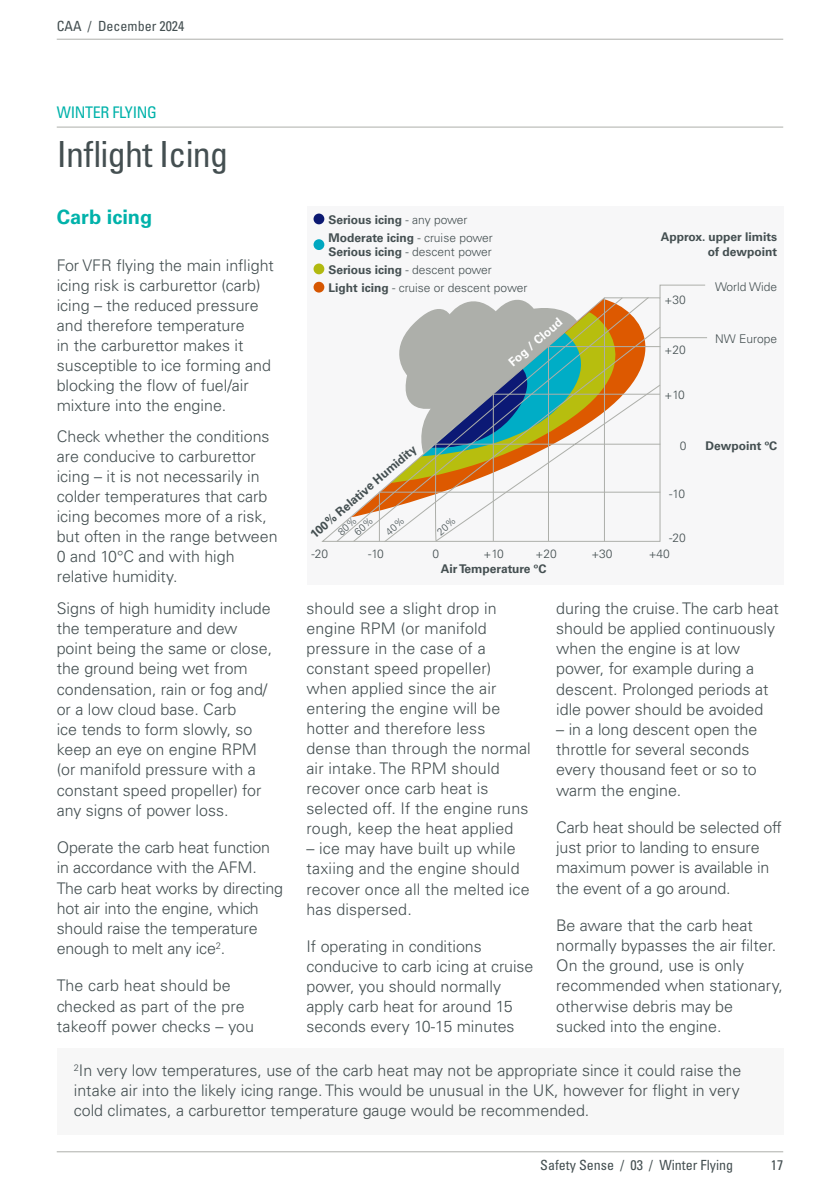
<style>
.page{position:relative;width:840px;height:1191px;background:#fff}
.page>*{position:absolute;margin:0;border:0;box-sizing:border-box;transform-origin:0 0}
.t1{font:condensed 36px "Univers LT Std";letter-spacing:-.02em;color:#444f51}
.t2{font:700 20px "Univers LT Std";color:#00b2aa}
.t3{font:300 16px/20px "Univers LT Std";color:#444f51}
.t4{font:condensed 16px "Univers LT Std";letter-spacing:-.02em;color:#00b2aa}
.t5{font:condensed 14px "Univers LT Std";color:#444f51}
.t6{font:300 12px/18px "Univers LT Std";color:#444f51}
.t7{font:700 12px/14.8px "Univers LT Std";color:#444f51;text-align:right}
.t8{font:700 12px "Univers LT Std";color:#fff}
.t9{font:300 10px/10.8px "Univers LT Std";color:#444f51}
.s1{font-weight:300}
.s2{font-weight:700}
</style>
<div class="page">
<hr style="left:57px;top:127px;width:725px;height:1px;background:#adafaa">
<div style="left:57px;top:1047px;width:726px;height:87px;background:#f7f7f7"></div>
<img style="left:313px;top:213px;width:395px;height:329px">
<hr style="left:57px;top:1151px;width:725px;height:1px;background:#adafaa">
<hr style="left:57px;top:39px;width:725px;height:1px;background:#adafaa">
<svg style="left:378px;top:284px;width:327px;height:258px"></svg>
<p class="t5" style="left:57px;top:17px;width:129px">CAA / December 2024</p>
<p class="t4" style="left:57px;top:102px;width:102px">WINTER FLYING</p>
<h1 class="t1" style="left:57px;top:132px;width:173px">Inflight Icing</h1>
<p class="t2" style="left:57px;top:205px;width:97px">Carb icing</p>
<p class="t3" style="left:57px;top:255px;width:218px">For VFR flying the main inflight icing risk is carburettor (carb) icing – the reduced pressure and therefore temperature<br>in the carburettor makes it susceptible to ice forming and blocking the flow of fuel/air mixture into the engine.</p>
<p class="t3" style="left:57px;top:426px;width:222px">Check whether the conditions are conducive to carburettor icing – it is not necessarily in colder temperatures that carb icing becomes more of a risk, but often in the range between<br>0 and 10°C and with high relative humidity.</p>
<p class="t3" style="left:57px;top:598px;width:217px">Signs of high humidity include the temperature and dew point being the same or close, the ground being wet from condensation, rain or fog and/ or a low cloud base. Carb<br>ice tends to form slowly, so keep an eye on engine RPM (or manifold pressure with a constant speed propeller) for any signs of power loss.</p>
<p class="t3" style="left:57px;top:837px;width:228px">Operate the carb heat function in accordance with the AFM.<br>The carb heat works by directing hot air into the engine, which should raise the temperature enough to melt any ice<sup>2</sup>.</p>
<p class="t3" style="left:57px;top:975px;width:199px">The carb heat should be checked as part of the pre takeoff power checks – you</p>
<p class="t7" style="left:328px;top:210px;width:166px;line-height:18px;text-align:left">Serious icing <span class="s1">- any power<br></span>Moderate icing <span class="s1">- cruise power</span></p>
<p class="t6" style="left:328px;top:242px;width:200px"><span class="s2">Serious icing</span> - descent power<br><span class="s2">Serious icing</span> - descent power<br><span class="s2">Light icing</span> - cruise or descent power</p>
<p class="t7" style="left:660px;top:229px;width:118px">Approx. upper limits of dewpoint</p>
<p class="t6" style="left:714px;top:277px;width:64px">World Wide</p>
<p class="t6" style="left:664px;top:290px;width:23px">+30</p>
<p class="t8" style="left:505px;top:358px;width:68px;rotate:-41deg">Fog / Cloud</p>
<p class="t6" style="left:714px;top:329px;width:64px">NW Europe</p>
<p class="t6" style="left:664px;top:341px;width:23px">+20</p>
<p class="t6" style="left:664px;top:386px;width:22px">+10</p>
<p class="t7" style="left:705px;top:438px;width:73px">Dewpoint ºC</p>
<p class="t6" style="left:679px;top:436px;width:8px">0</p>
<p class="t7" style="left:307px;top:530px;width:137px;rotate:-41deg">100% Relative Humidity</p>
<p class="t6" style="left:669px;top:485px;width:17px">-10</p>
<p class="t9" style="left:345px;top:521px;width:23px;text-indent:-12px;rotate:-41deg">80%<br>60%</p>
<p class="t6" style="left:669px;top:529px;width:18px">-20</p>
<p class="t6" style="left:432px;top:545px;width:8px">0</p>
<p class="t6" style="left:535px;top:545px;width:23px">+20</p>
<p class="t6" style="left:591px;top:545px;width:23px">+30</p>
<p class="t6" style="left:648px;top:545px;width:23px">+40</p>
<p class="t6" style="left:483px;top:545px;width:22px">+10</p>
<p class="t7" style="left:440px;top:561px;width:107px">Air Temperature ºC</p>
<p class="t6" style="left:311px;top:545px;width:18px">-20</p>
<p class="t6" style="left:368px;top:545px;width:17px">-10</p>
<p class="t3" style="left:556px;top:598px;width:224px">during the cruise. The carb heat should be applied continuously when the engine is at low power, for example during a descent. Prolonged periods at idle power should be avoided</p>
<p class="t3" style="left:556px;top:719px;width:202px">– in a long descent open the throttle for several seconds every thousand feet or so to warm the engine.</p>
<p class="t3" style="left:556px;top:817px;width:227px">Carb heat should be selected off just prior to landing to ensure maximum power is available in the event of a go around.</p>
<p class="t3" style="left:556px;top:915px;width:228px">Be aware that the carb heat normally bypasses the air filter.<br>On the ground, use is only recommended when stationary, otherwise debris may be sucked into the engine.</p>
<p class="t3" style="left:74px;top:1060px;width:668px;text-align:justify"><sup>2</sup>In very low temperatures, use of the carb heat may not be appropriate since it could raise the intake air into the likely icing range. This would be unusual in the UK, however for flight in very cold climates, a carburettor temperature gauge would be recommended.</p>
<p class="t3" style="left:306px;top:598px;width:226px">should see a slight drop in engine RPM (or manifold pressure in the case of a constant speed propeller) when applied since the air entering the engine will be hotter and therefore less dense than through the normal air intake. The RPM should recover once carb heat is selected off. If the engine runs rough, keep the heat applied</p>
<p class="t3" style="left:306px;top:838px;width:224px">– ice may have built up while taxiing and the engine should recover once all the melted ice has dispersed.</p>
<p class="t3" style="left:306px;top:936px;width:228px">If operating in conditions conducive to carb icing at cruise power, you should normally apply carb heat for around 15 seconds every 10-15 minutes</p>
<p class="t5" style="left:540px;top:1156px;width:194px">Safety Sense / 03 / Winter Flying</p>
<p class="t5" style="left:770px;top:1156px;width:14px">17</p>
</div>
